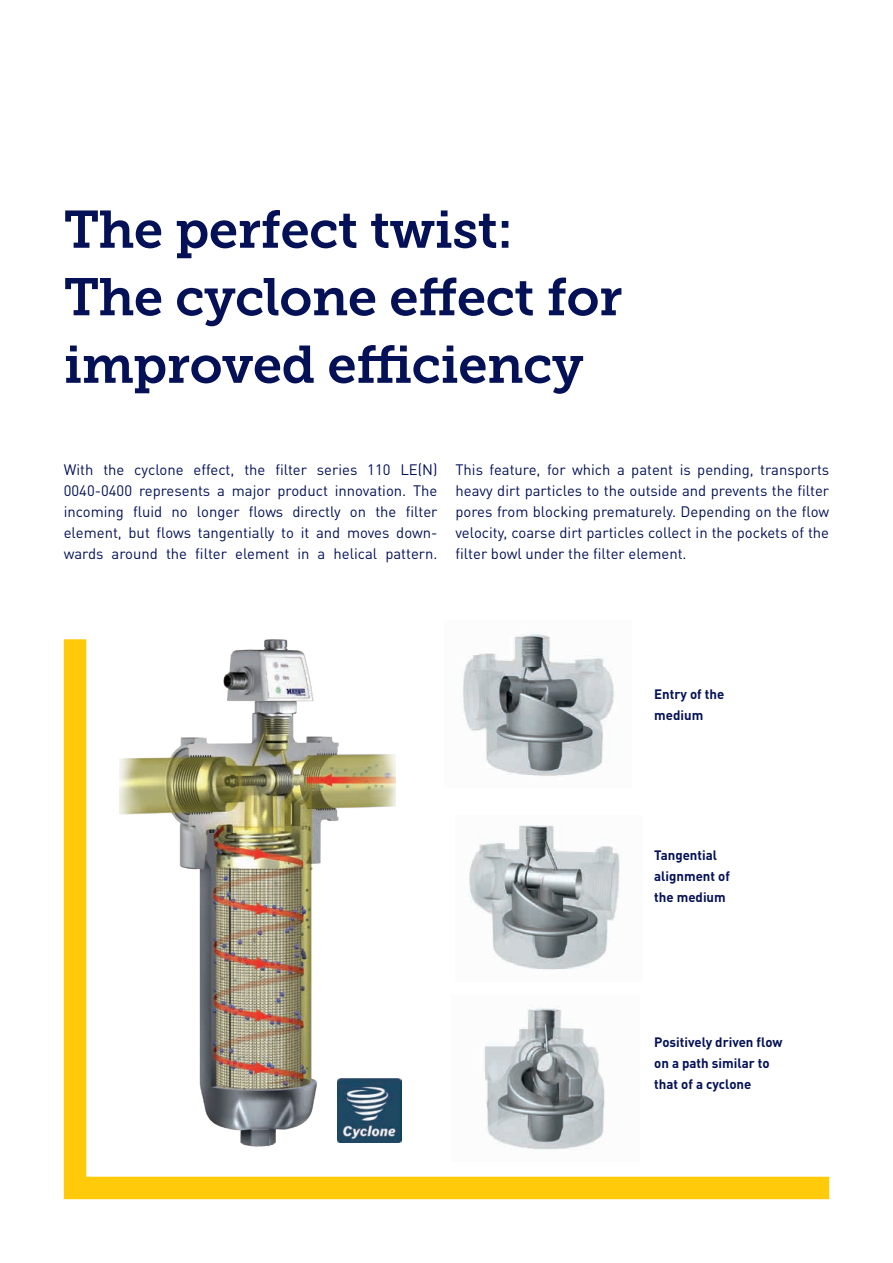
<style>
.page{position:relative;width:893px;height:1263px;background:#fff}
.page>*{position:absolute;margin:0;border:0;box-sizing:border-box;transform-origin:0 0}
.t1{font:52.5px/67.5px "Museo Slab 700";letter-spacing:-.01em;color:#041156}
.t2{font:15px/21px "DIN Pro";color:#041156;text-align:justify}
.t3{font:700 13.5px/21px "DIN Pro";color:#041156}
</style>
<div class="page">
<svg style="left:63px;top:639px;width:767px;height:561px"></svg>
<img style="left:451px;top:995px;width:188px;height:167px">
<img style="left:455px;top:815px;width:188px;height:167px">
<img style="left:444px;top:633px;width:188px;height:155px">
<img style="left:119px;top:639px;width:276px;height:543px">
<img style="left:337px;top:1079px;width:64px;height:63px">
<h1 class="t1" style="left:64px;top:196px;width:560px">The perfect twist:<br>The cyclone effect for improved efficiency</h1>
<p class="t2" style="left:64px;top:458px;width:375px">With the cyclone effect, the filter series 110 LE(N)<br>0040-0400 represents a major product innovation. The incoming fluid no longer flows directly on the filter element, but flows tangentially to it and moves down&shy;wards around the filter element in a helical pattern.</p>
<p class="t2" style="left:455px;top:458px;width:375px">This feature, for which a patent is pending, transports heavy dirt particles to the outside and prevents the filter pores from blocking prematurely. Depending on the flow velocity, coarse dirt particles collect in the pockets of the filter bowl under the filter element.</p>
<p class="t3" style="left:654px;top:682px;width:72px">Entry of the medium</p>
<p class="t3" style="left:654px;top:843px;width:77px">Tangential alignment of the medium</p>
<p class="t3" style="left:654px;top:1030px;width:130px">Positively driven flow on a path similar to that of a cyclone</p>
</div>
